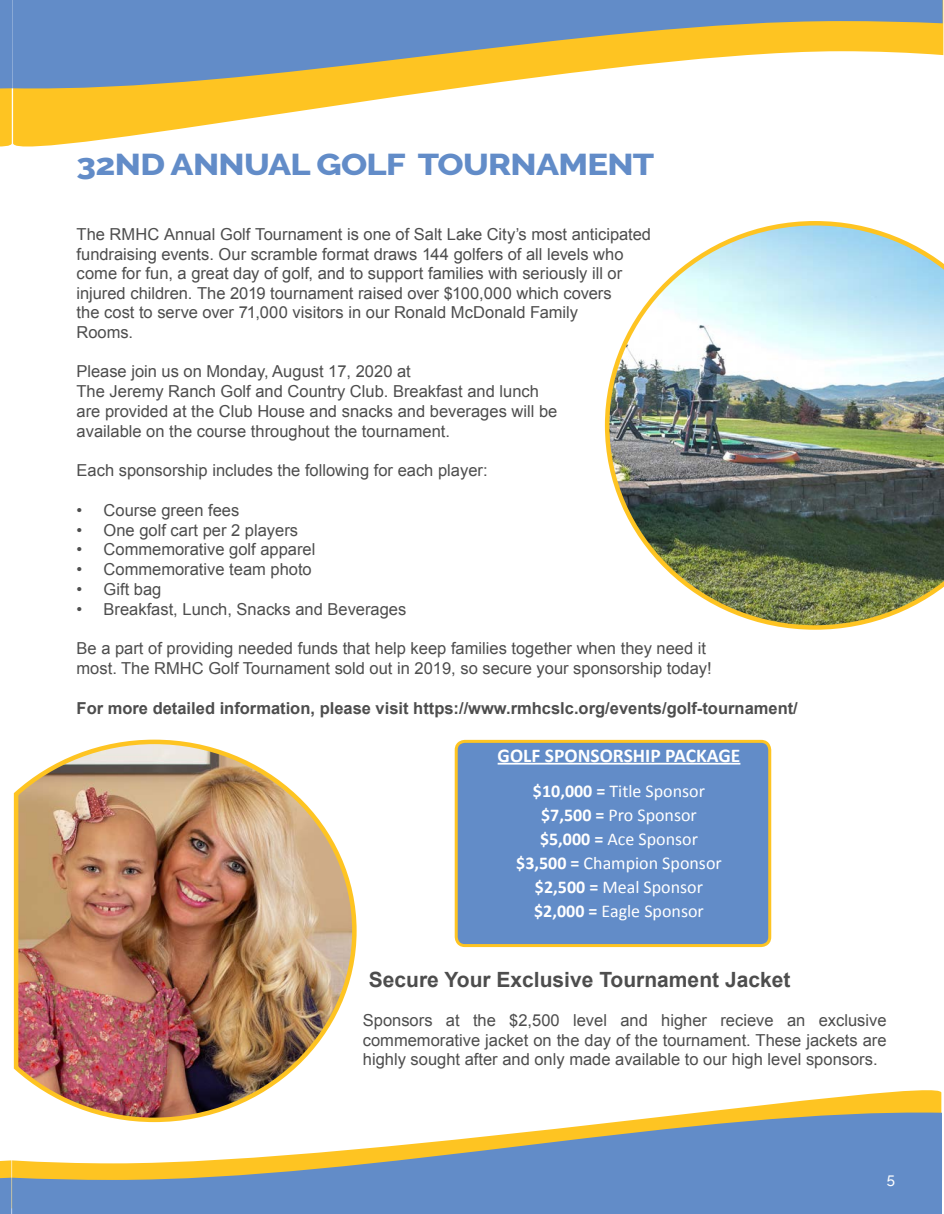
<style>
.page{position:relative;width:944px;height:1214px;background:#fff}
.page>*{position:absolute;margin:0;border:0;box-sizing:border-box;transform-origin:0 0}
.t1{font:800 30px "Raleway";letter-spacing:-.02em;color:#628cc8;scale:1.15 1}
.t2{font:700 21px "Arial";color:#4d4d4d}
.t3{font:700 19.5px "Calibri";color:#fff}
.t4{font:18px "Calibri";color:#fff}
.t5{font:16.5px/19.5px "Arial";color:#4d4d4d}
.t6{font:700 16.5px "Arial";color:#4d4d4d}
.t7{font:500 15px "Raleway";color:#fff}
.s1{font-weight:700}
</style>
<div class="page">
<svg style="left:739px;top:1090px;width:202px;height:18px;fill:#fec422"></svg>
<svg style="left:12px;top:1108px;width:930px;height:106px;fill:#628cc8"></svg>
<svg style="left:0;top:1160px;width:11px;height:54px"></svg>
<svg style="left:0;top:0;width:12px;height:147px;background:#a0a389"></svg>
<svg style="left:13px;top:0;width:930px;height:147px"></svg>
<svg style="left:12px;top:0;width:930px;height:93px;fill:#628cc8"></svg>
<img style="left:604px;top:221px;width:340px;height:409px">
<div style="left:456px;top:741px;width:313px;height:204px;background:#628cc8;border-radius:9px"></div>
<hr style="left:497px;top:763px;width:243px;height:1px;background:#fff">
<div style="left:454px;top:740px;width:317px;height:207px;border:3px solid #fec422;border-radius:9px"></div>
<img style="left:12px;top:739px;width:347px;height:385px">
<p class="t1" style="left:77px;top:147px;width:504px">32ND ANNUAL GOLF TOURNAMENT</p>
<p class="t5" style="left:77px;top:225px;width:576px">The RMHC Annual Golf Tournament is one of Salt Lake City’s most anticipated fundraising events. Our scramble format draws 144 golfers of all levels who come for fun, a great day of golf, and to support families with seriously ill or injured children. The 2019 tournament raised over $100,000 which covers<br>the cost to serve over 71,000 visitors in our Ronald McDonald Family<br>Rooms.</p>
<p class="t5" style="left:77px;top:362px;width:336px">Please join us on Monday, August 17, 2020 at</p>
<p class="t5" style="left:77px;top:381px;width:482px">The Jeremy Ranch Golf and Country Club. Breakfast and lunch are provided at the Club House and snacks and beverages will be available on the course throughout the tournament.</p>
<p class="t5" style="left:77px;top:461px;width:412px">Each sponsorship includes the following for each player:</p>
<p class="t5" style="left:77px;top:500px;width:164px">• Course green fees</p>
<p class="t5" style="left:77px;top:520px;width:223px">• One golf cart per 2 players</p>
<p class="t5" style="left:77px;top:540px;width:240px">• Commemorative golf apparel</p>
<p class="t5" style="left:77px;top:560px;width:237px">• Commemorative team photo</p>
<p class="t5" style="left:77px;top:579px;width:86px">• Gift bag</p>
<p class="t5" style="left:77px;top:599px;width:331px">• Breakfast, Lunch, Snacks and Beverages</p>
<p class="t5" style="left:77px;top:639px;width:636px">Be a part of providing needed funds that help keep families together when they need it most. The RMHC Golf Tournament sold out in 2019, so secure your sponsorship today!</p>
<p class="t6" style="left:77px;top:697px;width:722px">For more detailed information, please visit https://www.rmhcslc.org/events/golf-tournament/</p>
<p class="t3" style="left:497px;top:743px;width:244px">GOLF SPONSORSHIP PACKAGE</p>
<p class="t4" style="left:533px;top:779px;width:174px"><span class="s1">$10,000 =</span> Title Sponsor</p>
<p class="t4" style="left:541px;top:803px;width:157px"><span class="s1">$7,500 =</span> Pro Sponsor</p>
<p class="t4" style="left:540px;top:827px;width:159px"><span class="s1">$5,000 =</span> Ace Sponsor</p>
<p class="t4" style="left:516px;top:851px;width:207px"><span class="s1">$3,500 =</span> Champion Sponsor</p>
<p class="t4" style="left:535px;top:875px;width:169px"><span class="s1">$2,500 =</span> Meal Sponsor</p>
<p class="t4" style="left:534px;top:899px;width:171px"><span class="s1">$2,000 =</span> Eagle Sponsor</p>
<p class="t2" style="left:369px;top:966px;width:423px">Secure Your Exclusive Tournament Jacket</p>
<p class="t5" style="left:363px;top:1011px;width:525px;text-align:justify">Sponsors at the $2,500 level and higher recieve an exclusive commemorative jacket on the day of the tournament. These jackets are highly sought after and only made available to our high level sponsors.</p>
<p class="t7" style="left:886px;top:1170px;width:10px">5</p>
</div>
